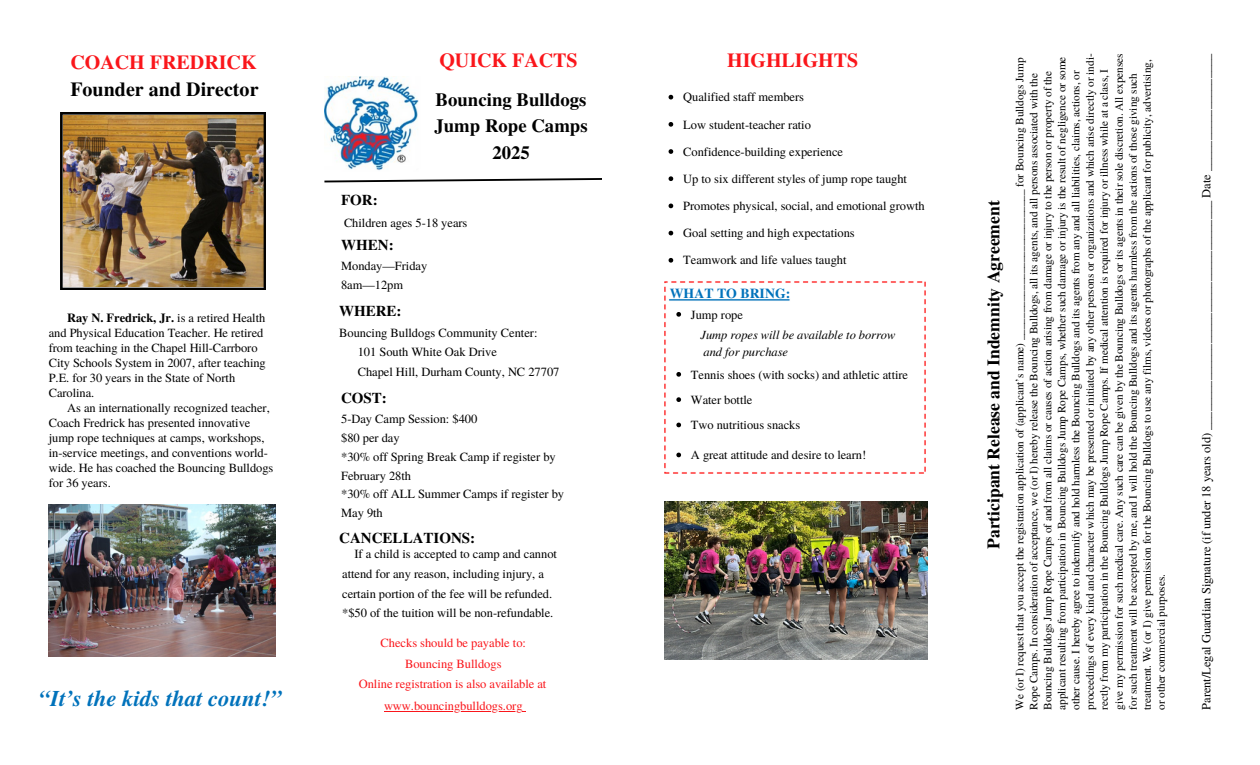
<style>
.page{position:relative;width:1260px;height:765px;background:#fff}
.page>*{position:absolute;margin:0;border:0;box-sizing:border-box;transform-origin:0 0}
.t1{font:italic 700 22.5px "Te X Gyre Termes";letter-spacing:.005em;color:#0072bb}
.t2{font:700 20px/27.2px "Te X Gyre Termes";color:#000}
.t3{font:700 20px "Te X Gyre Termes";color:#fa161b}
.t4{font:700 18.75px/26.2px "Te X Gyre Termes";letter-spacing:.005em;color:#000;text-align:center}
.t5{font:700 17.5px "Te X Gyre Termes";color:#000}
.t6{font:700 15px "Te X Gyre Termes";color:#000}
.t7{font:700 13.75px "Te X Gyre Termes";color:#0072bb}
.t8{font:12.5px/15px "Te X Gyre Termes";letter-spacing:-.005em;color:#000}
.t9{font:12.5px "Te X Gyre Termes";letter-spacing:-.005em;color:#fa161b}
.t10{font:italic 12.5px "Te X Gyre Termes";letter-spacing:-.005em;color:#000}
.t11{font:11.25px "Te X Gyre Termes";letter-spacing:-.005em;color:#000}
.s1{color:#fa161b}
.s2{font-weight:700}
</style>
<div class="page">
<img style="left:61px;top:113px;width:204px;height:176px">
<img style="left:48px;top:505px;width:227px;height:151px">
<img style="left:664px;top:281px;width:262px;height:193px">
<img style="left:324px;top:77px;width:95px;height:78px">
<svg style="left:324px;top:155px;width:278px;height:28px"></svg>
<img style="left:665px;top:502px;width:262px;height:157px">
<svg style="left:676px;top:312px;width:5px;height:5px"></svg>
<svg style="left:676px;top:372px;width:5px;height:5px"></svg>
<svg style="left:676px;top:397px;width:5px;height:5px"></svg>
<svg style="left:676px;top:423px;width:5px;height:4px"></svg>
<svg style="left:676px;top:453px;width:5px;height:4px"></svg>
<hr style="left:384px;top:711px;width:139px;height:1px;background:#fa161b">
<svg style="left:669px;top:95px;width:4px;height:4px"></svg>
<svg style="left:669px;top:122px;width:4px;height:5px"></svg>
<svg style="left:669px;top:149px;width:4px;height:5px"></svg>
<svg style="left:669px;top:176px;width:4px;height:5px"></svg>
<svg style="left:669px;top:204px;width:4px;height:4px"></svg>
<svg style="left:669px;top:231px;width:4px;height:4px"></svg>
<svg style="left:669px;top:258px;width:4px;height:5px"></svg>
<p class="t2" style="left:70px;top:48px;width:190px"><span class="s1">COACH FREDRICK<br></span>Founder and Director</p>
<p class="t3" style="left:439px;top:45px;width:140px">QUICK FACTS</p>
<p class="t3" style="left:727px;top:45px;width:133px">HIGHLIGHTS</p>
<p class="t8" style="left:683px;top:89px;width:122px">Qualified staff members</p>
<p class="t8" style="left:683px;top:116px;width:129px">Low student-teacher ratio</p>
<p class="t8" style="left:683px;top:143px;width:161px">Confidence-building experience</p>
<p class="t8" style="left:683px;top:171px;width:225px">Up to six different styles of jump rope taught</p>
<p class="t8" style="left:683px;top:198px;width:243px">Promotes physical, social, and emotional growth</p>
<h5 class="t8" style="left:683px;top:225px;width:173px">Goal setting and high expectations</h5>
<p class="t8" style="left:683px;top:252px;width:165px">Teamwork and life values taught</p>
<p class="t4" style="left:435px;top:86px;width:155px">Bouncing Bulldogs<br>Jump Rope Camps<br>2025</p>
<p class="t6" style="left:341px;top:189px;width:38px">FOR:</p>
<p class="t8" style="left:344px;top:214px;width:125px">Children ages 5-18 years</p>
<p class="t6" style="left:341px;top:233px;width:54px">WHEN:</p>
<p class="t8" style="left:341px;top:257px;width:88px">Monday—Friday</p>
<p class="t8" style="left:341px;top:277px;width:63px">8am—12pm</p>
<p class="t7" style="left:670px;top:283px;width:122px">WHAT TO BRING:</p>
<h5 class="t8" style="left:49px;top:309px;width:219px;text-indent:18px"><span class="s2">Ray N. Fredrick, Jr.</span> is a retired Health and Physical Education Teacher. He retired from teaching in the Chapel Hill-Carrboro City Schools System in 2007, after teaching P.E. for 30 years in the State of North Carolina.</h5>
<p class="t8" style="left:67px;top:399px;width:204px">As an internationally recognized teacher,</p>
<p class="t8" style="left:49px;top:414px;width:226px">Coach Fredrick has presented innovative jump rope techniques at camps, workshops, in-service meetings, and conventions world&shy;wide. He has coached the Bouncing Bulldogs for 36 years.</p>
<p class="t1" style="left:39px;top:682px;width:244px">“It’s the kids that count!”</p>
<p class="t6" style="left:339px;top:299px;width:64px">WHERE:</p>
<p class="t8" style="left:339px;top:324px;width:200px">Bouncing Bulldogs Community Center:</p>
<p class="t8" style="left:358px;top:344px;width:141px">101 South White Oak Drive</p>
<h4 class="t8" style="left:358px;top:364px;width:203px">Chapel Hill, Durham County, NC 27707</h4>
<p class="t6" style="left:341px;top:386px;width:47px">COST:</p>
<p class="t8" style="left:341px;top:411px;width:138px">5-Day Camp Session: $400</p>
<p class="t8" style="left:341px;top:430px;width:60px">$80 per day</p>
<p class="t8" style="left:341px;top:449px;width:216px">*30% off Spring Break Camp if register by</p>
<p class="t8" style="left:341px;top:467px;width:71px">February 28th</p>
<p class="t8" style="left:341px;top:486px;width:225px">*30% off ALL Summer Camps if register by</p>
<p class="t8" style="left:341px;top:505px;width:43px">May 9th</p>
<p class="t6" style="left:339px;top:527px;width:138px">CANCELLATIONS:</p>
<p class="t8" style="left:342px;top:544px;width:216px;line-height:19.8px;text-indent:12px">If a child is accepted to camp and cannot attend for any reason, including injury, a certain portion of the fee will be refunded.</p>
<p class="t8" style="left:342px;top:605px;width:213px">*$50 of the tuition will be non-refundable.</p>
<p class="t9" style="left:381px;top:634px;width:147px">Checks should be payable to:</p>
<p class="t9" style="left:405px;top:654px;width:98px">Bouncing Bulldogs</p>
<p class="t9" style="left:359px;top:675px;width:189px">Online registration is also available at</p>
<p class="t9" style="left:384px;top:697px;width:140px">www.bouncingbulldogs.org</p>
<p class="t8" style="left:691px;top:306px;width:53px">Jump rope</p>
<p class="t10" style="left:701px;top:326px;width:196px">Jump ropes will be available to borrow</p>
<h1 class="t10" style="left:704px;top:343px;width:86px">and for purchase</h1>
<h2 class="t8" style="left:691px;top:366px;width:219px">Tennis shoes (with socks) and athletic attire</h2>
<h2 class="t8" style="left:691px;top:392px;width:63px">Water bottle</h2>
<p class="t8" style="left:691px;top:417px;width:111px">Two nutritious snacks</p>
<h3 class="t8" style="left:691px;top:447px;width:177px">A great attitude and desire to learn!</h3>
<p class="t5" style="left:980px;top:549px;width:350px;rotate:-90deg">Participant Release and Indemnity Agreement</p>
<p class="t11" style="left:1111px;top:710px;width:658px;rotate:-90deg">give my permission for such medical care. Any such care can be given by the Bouncing Bulldogs or its agents in their sole discretion. All expenses</p>
<p class="t8" style="left:1198px;top:710px;width:658px;rotate:-90deg">Parent/Legal Guardian Signature (if under 18 years old) _____________________________________ Date ___________________</p>
<p class="t11" style="left:1082px;top:710px;width:658px;rotate:-90deg">proceedings of every kind and character which may be presented or initiated by any other persons or organizations and which arise directly or indi-</p>
<p class="t11" style="left:1054px;top:710px;width:654px;rotate:-90deg">applicant resulting from participation in Bouncing Bulldogs Jump Rope Camps, whether such damage or injury is the result of negligence or some</p>
<h5 class="t11" style="left:1012px;top:710px;width:654px;rotate:-90deg">We (or I) request that you accept the registration application of (applicant’s name) ___________________________ for Bouncing Bulldogs Jump</h5>
<p class="t11" style="left:1139px;top:710px;width:652px;rotate:-90deg">treatment. We (or I) give permission for the Bouncing Bulldogs to use any films, videos or photographs of the applicant for publicity, advertising,</p>
<p class="t11" style="left:1096px;top:710px;width:642px;rotate:-90deg">rectly from my participation in the Bouncing Bulldogs Jump Rope Camps. If medical attention is required for injury or illness while at a class, I</p>
<p class="t11" style="left:1125px;top:710px;width:638px;rotate:-90deg">for such treatment will be accepted by me, and I will hold the Bouncing Bulldogs and its agents harmless from the actions of those giving such</p>
<p class="t11" style="left:1068px;top:710px;width:641px;rotate:-90deg">other cause. I hereby agree to indemnify and hold harmless the Bouncing Bulldogs and its agents from any and all liabilities, claims, actions, or</p>
<p class="t11" style="left:1026px;top:710px;width:638px;rotate:-90deg">Rope Camps. In consideration of acceptance, we (or I) hereby release the Bouncing Bulldogs, all its agents, and all persons associated with the</p>
<h5 class="t11" style="left:1040px;top:710px;width:640px;rotate:-90deg">Bouncing Bulldogs Jump Rope Camps of and from all claims or causes of action arising from damage or injury to the person or property of the</h5>
<p class="t11" style="left:1153px;top:710px;width:137px;rotate:-90deg">or other commercial purposes.</p>
</div>
